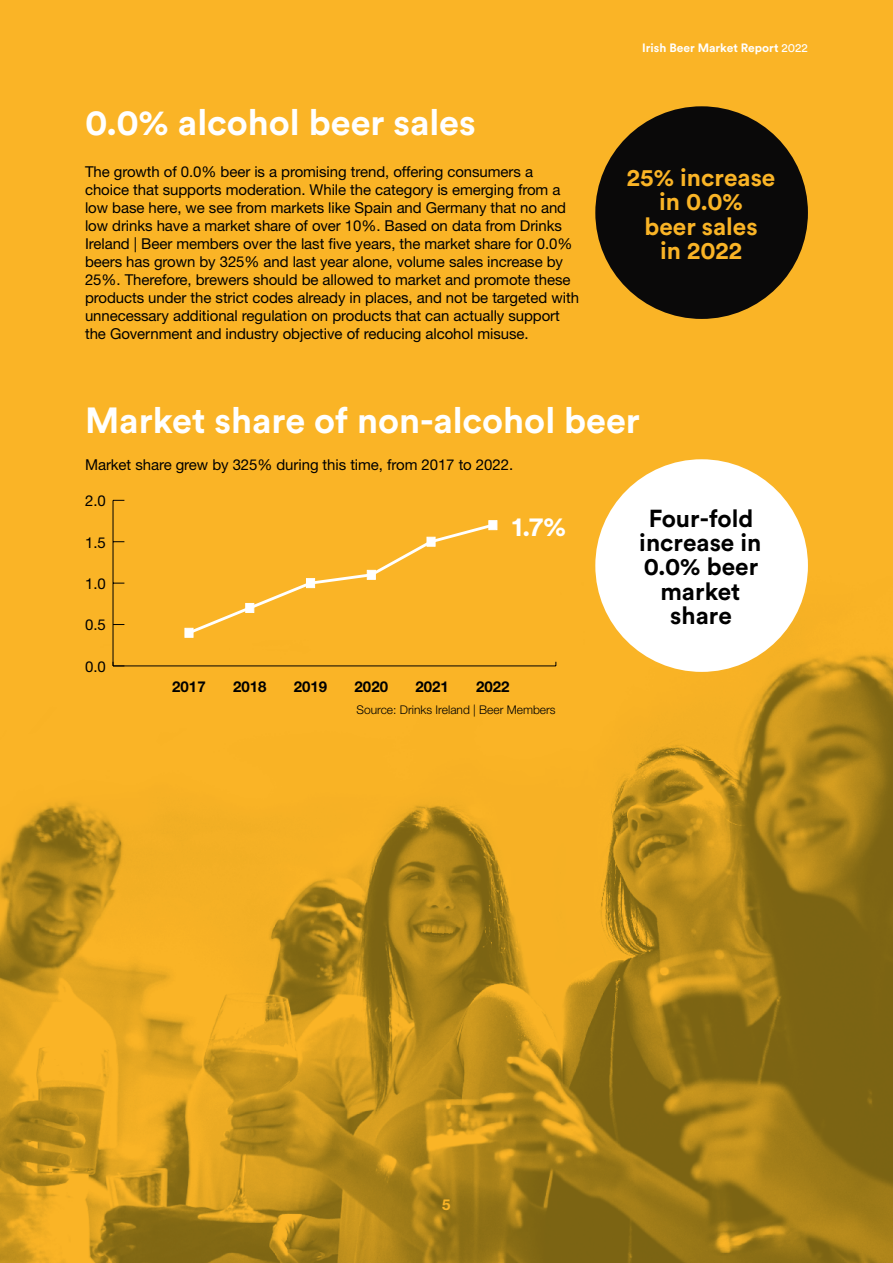
<style>
.page{position:relative;width:893px;height:1263px;background:#fab426}
.page>*{position:absolute;margin:0;border:0;box-sizing:border-box;transform-origin:0 0}
.t1{font:700 36px "Circular Std";color:#fff}
.t2{font:700 27px "Circular Std";color:#fff}
.t3{font:700 24.3px/24.3px "Circular Std";color:#000;text-align:center}
.t4{font:700 24.3px/24.3px "Circular Std";color:#fab426;text-align:center}
.t5{font:15px/18px "Helvetica Neue LT Std";letter-spacing:-.005em;color:#000}
.t6{font:700 15px "Helvetica Neue";color:#000}
.t7{font:15px "Helvetica Neue";color:#000}
.t8{font:700 15px "Helvetica Neue LT Std";color:#fab426}
.t9{font:300 12px "Helvetica Neue LT Std";color:#000}
.t10{font:700 12px "Circular Std";color:#fff}
.s1{font-weight:400}
</style>
<div class="page">
<img style="left:0;top:459px;width:893px;height:804px">
<hr style="left:113px;top:665px;width:443px;height:1px;background:#000">
<hr style="left:113px;top:500px;width:1px;height:166px;background:#000">
<svg style="left:113px;top:662px;width:11px;height:4px"></svg>
<svg style="left:185px;top:636px;width:8px;height:2px"></svg>
<svg style="left:488px;top:520px;width:9px;height:10px"></svg>
<svg style="left:185px;top:522px;width:311px;height:114px"></svg>
<div style="left:595px;top:459px;width:213px;height:213px;background:#fff;border-radius:50%"></div>
<div style="left:595px;top:106px;width:213px;height:213px;background:#0a0909;border-radius:50%"></div>
<p class="t1" style="left:85px;top:100px;width:392px">0.0% alcohol beer sales</p>
<p class="t5" style="left:85px;top:162px;width:495px">The growth of 0.0% beer is a promising trend, offering consumers a choice that supports moderation. While the category is emerging from a low base here, we see from markets like Spain and Germany that no and low drinks have a market share of over 10%. Based on data from Drinks Ireland | Beer members over the last five years, the market share for 0.0% beers has grown by 325% and last year alone, volume sales increase by 25%. Therefore, brewers should be allowed to market and promote these products under the strict codes already in places, and not be targeted with unnecessary additional regulation on products that can actually support the Government and industry objective of reducing alcohol misuse.</p>
<p class="t10" style="left:642px;top:40px;width:167px">Irish Beer Market Report <span class="s1">2022</span></p>
<p class="t4" style="left:627px;top:165px;width:150px">25% increase in 0.0%<br>beer sales<br>in 2022</p>
<p class="t1" style="left:85px;top:397px;width:556px">Market share of non-alcohol beer</p>
<p class="t5" style="left:85px;top:455px;width:430px">Market share grew by 325% during this time, from 2017 to 2022.</p>
<p class="t7" style="left:85px;top:490px;width:22px">2.0</p>
<p class="t7" style="left:85px;top:531px;width:22px">1.5</p>
<p class="t7" style="left:85px;top:573px;width:22px">1.0</p>
<p class="t7" style="left:85px;top:614px;width:22px">0.5</p>
<p class="t7" style="left:85px;top:656px;width:22px">0.0</p>
<p class="t2" style="left:512px;top:509px;width:56px">1.7%</p>
<p class="t3" style="left:639px;top:505px;width:124px">Four-fold increase in<br>0.0% beer market share</p>
<p class="t6" style="left:172px;top:675px;width:35px">2017</p>
<p class="t6" style="left:233px;top:675px;width:35px">2018</p>
<p class="t6" style="left:294px;top:675px;width:35px">2019</p>
<p class="t6" style="left:355px;top:675px;width:35px">2020</p>
<p class="t6" style="left:415px;top:675px;width:35px">2021</p>
<p class="t6" style="left:476px;top:675px;width:35px">2022</p>
<p class="t9" style="left:356px;top:703px;width:201px">Source: Drinks Ireland | Beer Members</p>
<p class="t8" style="left:442px;top:1195px;width:10px">5</p>
</div>
